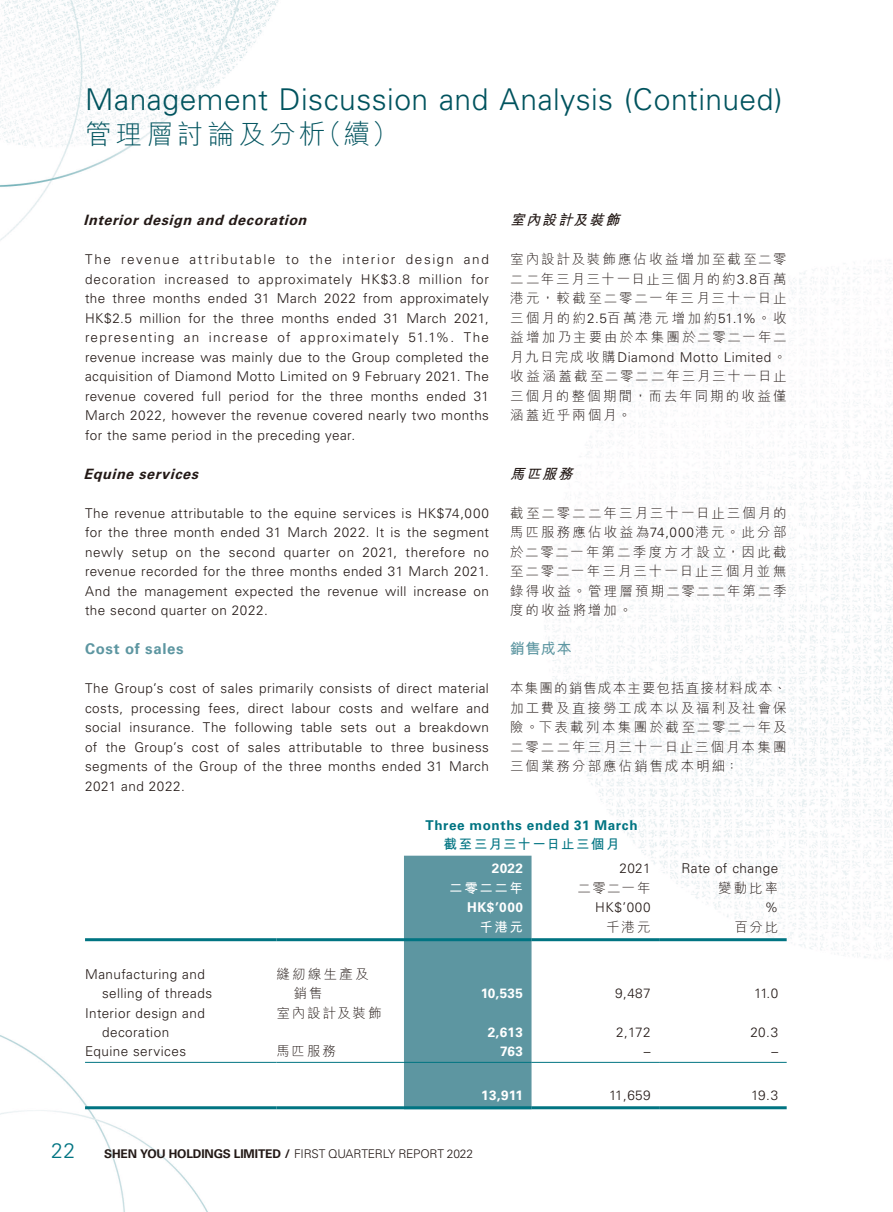
<style>
.page{position:relative;width:893px;height:1212px;background:#fff}
.page>*{position:absolute;margin:0;border:0;box-sizing:border-box;transform-origin:0 0}
.t1{font:300 30px "Univers LT Std";letter-spacing:.015em;color:#00535e}
.t2{font:300 27px "M Hei HK";letter-spacing:.13em;color:#00535e}
.t3{font:300 21px "Univers LT Std";color:#007482}
.t4{font:700 15px "Univers LT Std";letter-spacing:.045em;color:#5d96a1}
.t5{font:700 15px "M Hei HK";color:#5d96a1}
.t6{font:italic 700 14.25px "Univers LT Std";color:#231916}
.t7{font:italic 700 14.25px "M Hei HK";color:#231916}
.t8{font:300 13.5px/19.5px "Univers LT Std";letter-spacing:.03em;color:#231916;text-align:justify}
.t9{font:300 13.5px/19.5px "M Hei HK";letter-spacing:.145em;color:#231916;text-align:justify}
.t10{font:700 13.5px "Univers LT Std";letter-spacing:.03em;color:#fff}
.t11{font:700 13.5px "Univers LT Std";letter-spacing:.045em;color:#007482}
.t12{font:700 13.5px "M Hei HK";letter-spacing:.095em;color:#007482}
.t13{font:700 13.5px "M Hei HK";letter-spacing:.115em;color:#fff}
.t14{font:300 13.5px/19.5px "M Hei HK";letter-spacing:.165em;color:#231916}
.t15{font:300 12px "Univers LT Std";letter-spacing:-.015em;color:#231916}
.s1{font-family:"Univers LT Std"}
.s2{font-family:"M Hei HK"}
.s3{font-weight:700}
</style>
<div class="page">
<img style="left:0;top:0;width:893px;height:1212px">
<div style="left:404px;top:856px;width:127px;height:250px;background:#5d96a1"></div>
<hr style="left:85px;top:938px;width:191px;height:3px;background:#007482">
<hr style="left:276px;top:938px;width:128px;height:3px;background:#007482">
<hr style="left:404px;top:938px;width:127px;height:3px;background:#007482">
<hr style="left:531px;top:938px;width:128px;height:3px;background:#007482">
<hr style="left:659px;top:938px;width:128px;height:3px;background:#007482">
<hr style="left:85px;top:1062px;width:191px;height:1px;background:#007482">
<hr style="left:276px;top:1062px;width:128px;height:1px;background:#007482">
<hr style="left:404px;top:1062px;width:127px;height:1px;background:#007482">
<hr style="left:531px;top:1062px;width:128px;height:1px;background:#007482">
<hr style="left:659px;top:1062px;width:128px;height:1px;background:#007482">
<hr style="left:85px;top:1106px;width:191px;height:3px;background:#007482">
<hr style="left:276px;top:1106px;width:128px;height:3px;background:#007482">
<hr style="left:404px;top:1106px;width:127px;height:3px;background:#007482">
<hr style="left:531px;top:1106px;width:128px;height:3px;background:#007482">
<hr style="left:659px;top:1106px;width:128px;height:3px;background:#007482">
<h1 class="t1" style="left:85px;top:81px;width:699px">Management Discussion and Analysis (Continued)</h1>
<h2 class="t2" style="left:85px;top:121px;width:315px">管理層討論及分析（續）</h2>
<p class="t7" style="left:510px;top:210px;width:115px">室內設計及裝飾</p>
<p class="t9" style="left:510px;top:249px;width:278px">室內設計及裝飾應佔收益增加至截至二零二二年三月三十一日止三個月的約<span class="s1">3.8</span>百萬港元，較截至二零二一年三月三十一日止三個月的約<span class="s1">2.5</span>百萬港元增加約<span class="s1">51.1%</span>。收益增加乃主要由於本集團於二零二一年二</p>
<p class="t8" style="left:510px;top:347px;width:278px"><span class="s2">月九日完成收購</span>Diamond Motto Limited<span class="s2">。</span></p>
<p class="t9" style="left:510px;top:366px;width:278px">收益涵蓋截至二零二二年三月三十一日止三個月的整個期間，而去年同期的收益僅涵蓋近乎兩個月。</p>
<p class="t6" style="left:84px;top:212px;width:229px">Interiordesign and decoration</p>
<p class="t8" style="left:85px;top:250px;width:405px">The revenue attributable to the interior design and decoration increased to approximately HK$3.8 million for the three months ended 31 March 2022 from approximately HK$2.5 million for the three months ended 31 March 2021, representing an increase of approximately 51.1%. The revenue increase was mainly due to the Group completed the acquisition of Diamond Motto Limited on 9 February 2021. The revenue covered full period for the three months ended 31<br>March 2022, however the revenue covered nearly two months for the same period in the preceding year.</p>
<p class="t6" style="left:84px;top:465px;width:120px">Equine services</p>
<p class="t8" style="left:85px;top:503px;width:405px">The revenue attributable to the equine services is HK$74,000 for the three month ended 31 March 2022. It is the segment newly setup on the second quarter on 2021, therefore no revenue recorded for the three months ended 31 March 2021.<br>And the management expected the revenue will increase on the second quarter on 2022.</p>
<p class="t4" style="left:85px;top:640px;width:100px">Cost of sales</p>
<p class="t8" style="left:85px;top:679px;width:405px">The Group’s cost of sales primarily consists of direct material costs, processing fees, direct labour costs and welfare and social insurance. The following table sets out a breakdown of the Group’s cost of sales attributable to three business segments of the Group of the three months ended 31 March 2021 and 2022.</p>
<p class="t11" style="left:425px;top:817px;width:214px">Three months ended 31 March</p>
<p class="t12" style="left:443px;top:835px;width:178px">截至三月三十一日止三個月</p>
<p class="t10" style="left:492px;top:861px;width:33px">2022</p>
<p class="t8" style="left:619px;top:859px;width:33px">2021</p>
<p class="t8" style="left:681px;top:859px;width:98px">Rate of change</p>
<p class="t13" style="left:449px;top:878px;width:75px">二零二二年</p>
<p class="t9" style="left:577px;top:878px;width:75px">二零二一年</p>
<p class="t9" style="left:718px;top:878px;width:61px">變動比率</p>
<p class="t10" style="left:467px;top:900px;width:57px">HK$’000</p>
<p class="t8" style="left:595px;top:898px;width:57px">HK$’000</p>
<p class="t8" style="left:765px;top:898px;width:15px">%</p>
<p class="t13" style="left:480px;top:917px;width:45px">千港元</p>
<p class="t9" style="left:606px;top:917px;width:46px">千港元</p>
<p class="t9" style="left:735px;top:917px;width:45px">百分比</p>
<p class="t8" style="left:102px;top:964px;width:112px;text-indent:-17px">Manufacturing and selling of threads</p>
<p class="t14" style="left:293px;top:963px;width:77px;text-indent:-17px">縫紉線生產及銷售</p>
<p class="t7" style="left:510px;top:463px;width:69px">馬匹服務</p>
<p class="t9" style="left:510px;top:503px;width:278px">截至二零二二年三月三十一日止三個月的馬匹服務應佔收益為<span class="s1">74,000</span>港元。此分部於二零二一年第二季度方才設立，因此截至二零二一年三月三十一日止三個月並無錄得收益。管理層預期二零二二年第二季度的收益將增加。</p>
<p class="t5" style="left:510px;top:638px;width:64px">銷售成本</p>
<p class="t9" style="left:510px;top:678px;width:278px">本集團的銷售成本主要包括直接材料成本、加工費及直接勞工成本以及福利及社會保險。下表載列本集團於截至二零二一年及二零二二年三月三十一日止三個月本集團三個業務分部應佔銷售成本明細：</p>
<p class="t10" style="left:481px;top:985px;width:44px">10,535</p>
<p class="t8" style="left:615px;top:983px;width:37px">9,487</p>
<p class="t8" style="left:754px;top:983px;width:26px">11.0</p>
<p class="t8" style="left:102px;top:1003px;width:104px;text-indent:-17px">Interior design and decoration</p>
<p class="t9" style="left:276px;top:1002px;width:107px">室內設計及裝飾</p>
<p class="t10" style="left:488px;top:1024px;width:37px">2,613</p>
<p class="t8" style="left:616px;top:1022px;width:36px">2,172</p>
<p class="t8" style="left:750px;top:1022px;width:29px">20.3</p>
<p class="t8" style="left:85px;top:1042px;width:103px">Equine services</p>
<p class="t9" style="left:276px;top:1041px;width:61px">馬匹服務</p>
<p class="t10" style="left:500px;top:1044px;width:25px">763</p>
<p class="t8" style="left:644px;top:1042px;width:8px">–</p>
<p class="t8" style="left:771px;top:1042px;width:8px">–</p>
<p class="t10" style="left:481px;top:1087px;width:43px">13,911</p>
<p class="t8" style="left:609px;top:1085px;width:43px">11,659</p>
<p class="t8" style="left:751px;top:1085px;width:29px">19.3</p>
<h3 class="t3" style="left:51px;top:1138px;width:26px">22</h3>
<p class="t15" style="left:104px;top:1146px;width:370px"><span class="s3">SHEN YOU HOLDINGS LIMITED /</span> FIRST QUARTERLY REPORT 2022</p>
</div>
